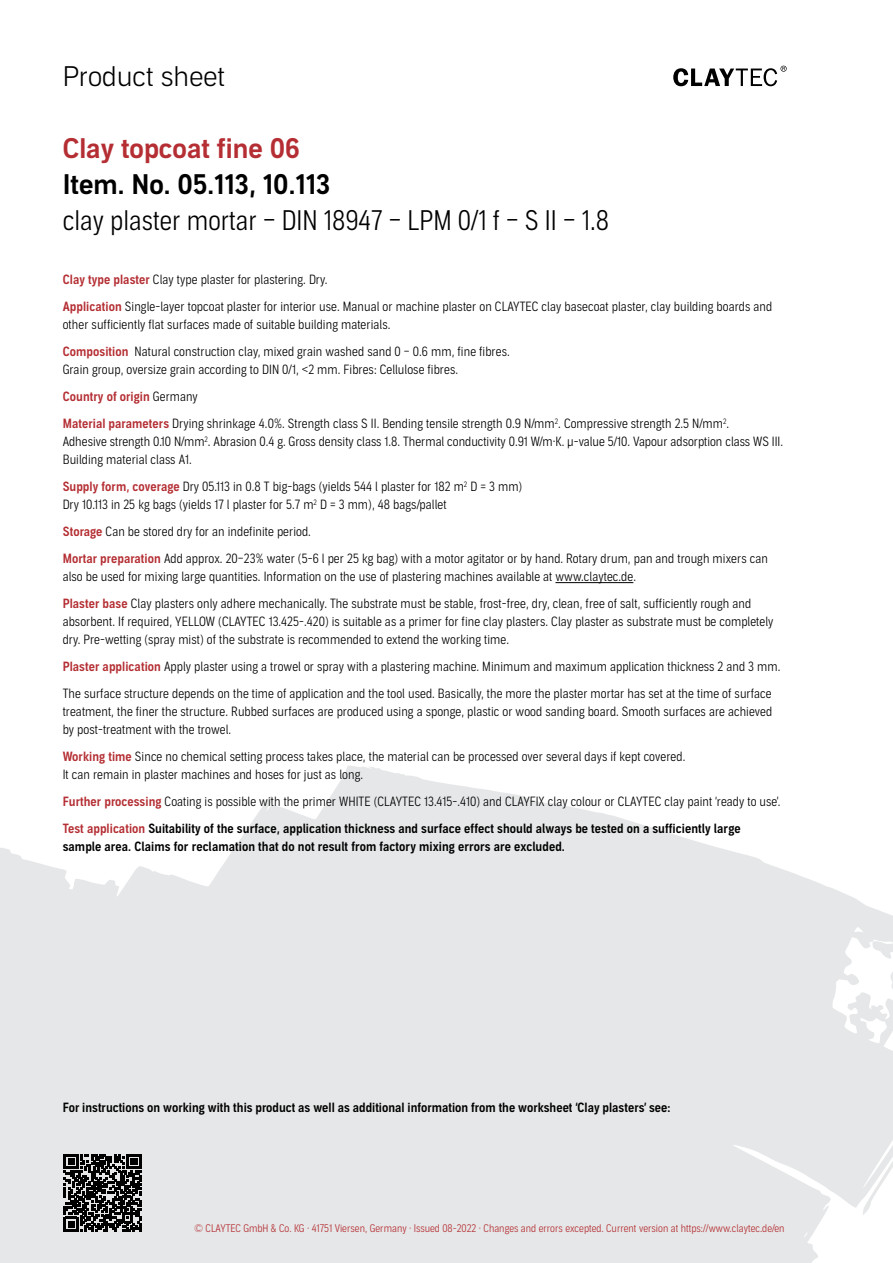
<style>
.page{position:relative;width:893px;height:1263px;background:#fff}
.page>*{position:absolute;margin:0;border:0;box-sizing:border-box;transform-origin:0 0}
.t1{font:300 27px "Aago Condensed";color:#000}
.t2{font:27px "Aago Sm";color:#000}
.t3{font:27px "Aago Sm";color:#b42e33}
.t4{font:300 27px "Aago";color:#000}
.t5{font:300 12.75px/18px "Aago Condensed";letter-spacing:.005em;color:#000}
.t6{font:12.75px/18px "Aago Condensed Sm";letter-spacing:.005em;color:#000}
.t7{font:12.75px "Aago Condensed Sm";letter-spacing:.005em;color:#b42e33}
.t8{font:300 10.5px "Aago Condensed";color:#b42e33}
.s1{font-family:"Aago Condensed Sm";font-weight:400;color:#b42e33}
.s2{font-family:"Aago Condensed";font-weight:300;color:#000}
.s3{color:#b42e33}
</style>
<div class="page">
<svg style="left:0;top:765px;width:893px;height:497px;fill:#e6e7e8"></svg>
<hr style="left:555px;top:582px;width:78px;height:1px;background:#000">
<svg style="left:673px;top:66px;width:114px;height:20px"></svg>
<svg style="left:64px;top:1154px;width:77px;height:77px;background:#444445"></svg>
<h1 class="t4" style="left:63px;top:61px;width:164px">Product sheet</h1>
<h1 class="t3" style="left:63px;top:133px;width:239px">Clay topcoat fine 06</h1>
<h1 class="t2" style="left:63px;top:169px;width:269px">Item. No. 05.113, 10.113</h1>
<h1 class="t1" style="left:63px;top:206px;width:548px">clay plaster mortar – DIN 18947 – LPM 0/1 f – S II – 1.8</h1>
<p class="t5" style="left:63px;top:267px;width:711px;line-height:27px"><span class="s1">Clay type plaster</span> Clay type plaster for plastering. Dry.<br><span class="s1">Application</span> Single-layer topcoat plaster for interior use. Manual or machine plaster on CLAYTEC clay basecoat plaster, clay building boards and</p>
<p class="t5" style="left:63px;top:312px;width:449px;line-height:27px">other sufficiently flat surfaces made of suitable building materials.<br><span class="s1">Composition</span> Natural construction clay, mixed grain washed sand 0 – 0.6 mm, fine fibres.</p>
<p class="t5" style="left:63px;top:361px;width:397px">Grain group, oversize grain according to DIN 0/1, &lt;2 mm. Fibres: Cellulose fibres.</p>
<p class="t7" style="left:63px;top:389px;width:137px">Country of origin <span class="s2">Germany</span></p>
<p class="t5" style="left:63px;top:415px;width:722px"><span class="s1">Material parameters</span> Drying shrinkage 4.0%. Strength class S II. Bending tensile strength 0.9 N/mm<sup>2</sup>. Compressive strength 2.5 N/mm<sup>2</sup>.<br>Adhesive strength 0.10 N/mm<sup>2</sup>. Abrasion 0.4 g. Gross density class 1.8. Thermal conductivity 0.91 W/m∙K. µ-value 5/10. Vapour adsorption class WS III.<br>Building material class A1.</p>
<p class="t5" style="left:63px;top:478px;width:461px"><span class="s1">Supply form, coverage</span> Dry 05.113 in 0.8 T big-bags (yields 544 l plaster for 182 m<sup>2</sup> D = 3 mm)<br>Dry 10.113 in 25 kg bags (yields 17 l plaster for 5.7 m<sup>2</sup> D = 3 mm), 48 bags/pallet</p>
<p class="t5" style="left:63px;top:519px;width:707px;line-height:27px"><span class="s1">Storage</span> Can be stored dry for an indefinite period.<br><span class="s1">Mortar preparation</span> Add approx. 20–23% water (5-6 l per 25 kg bag) with a motor agitator or by hand. Rotary drum, pan and trough mixers can</p>
<p class="t5" style="left:63px;top:564px;width:690px;line-height:27px">also be used for mixing large quantities. Information on the use of plastering machines available at www.claytec.de.<br><span class="s1">Plaster base</span> Clay plasters only adhere mechanically. The substrate must be stable, frost-free, dry, clean, free of salt, sufficiently rough and</p>
<p class="t5" style="left:63px;top:613px;width:712px">absorbent. If required, YELLOW (CLAYTEC 13.425-.420) is suitable as a primer for fine clay plasters. Clay plaster as substrate must be completely dry. Pre-wetting (spray mist) of the substrate is recommended to extend the working time.</p>
<p class="t5" style="left:63px;top:654px;width:719px;line-height:27px"><span class="s1">Plaster application</span> Apply plaster using a trowel or spray with a plastering machine. Minimum and maximum application thickness 2 and 3 mm.<br>The surface structure depends on the time of application and the tool used. Basically, the more the plaster mortar has set at the time of surface</p>
<p class="t5" style="left:63px;top:703px;width:711px">treatment, the finer the structure. Rubbed surfaces are produced using a sponge, plastic or wood sanding board. Smooth surfaces are achieved by post-treatment with the trowel.</p>
<p class="t5" style="left:63px;top:748px;width:624px"><span class="s1">Working time</span> Since no chemical setting process takes place, the material can be processed over several days if kept covered.<br>It can remain in plaster machines and hoses for just as long.</p>
<p class="t5" style="left:63px;top:793px;width:719px"><span class="s1">Further processing</span> Coating is possible with the primer WHITE (CLAYTEC 13.415-.410) and CLAYFIX clay colour or CLAYTEC clay paint ‘ready to use’.</p>
<p class="t6" style="left:63px;top:820px;width:679px"><span class="s3">Test application</span> Suitability of the surface, application thickness and surface effect should always be tested on a sufficiently large sample area. Claims for reclamation that do not result from factory mixing errors are excluded.</p>
<p class="t6" style="left:63px;top:1099px;width:609px">For instructions on working with this product as well as additional information from the worksheet ‘Clay plasters’ see:</p>
<p class="t8" style="left:195px;top:1222px;width:591px">© CLAYTEC GmbH &amp; Co. KG · 41751 Viersen, Germany · Issued 08-2022 · Changes and errors excepted. Current version at https://www.claytec.de/en</p>
</div>
